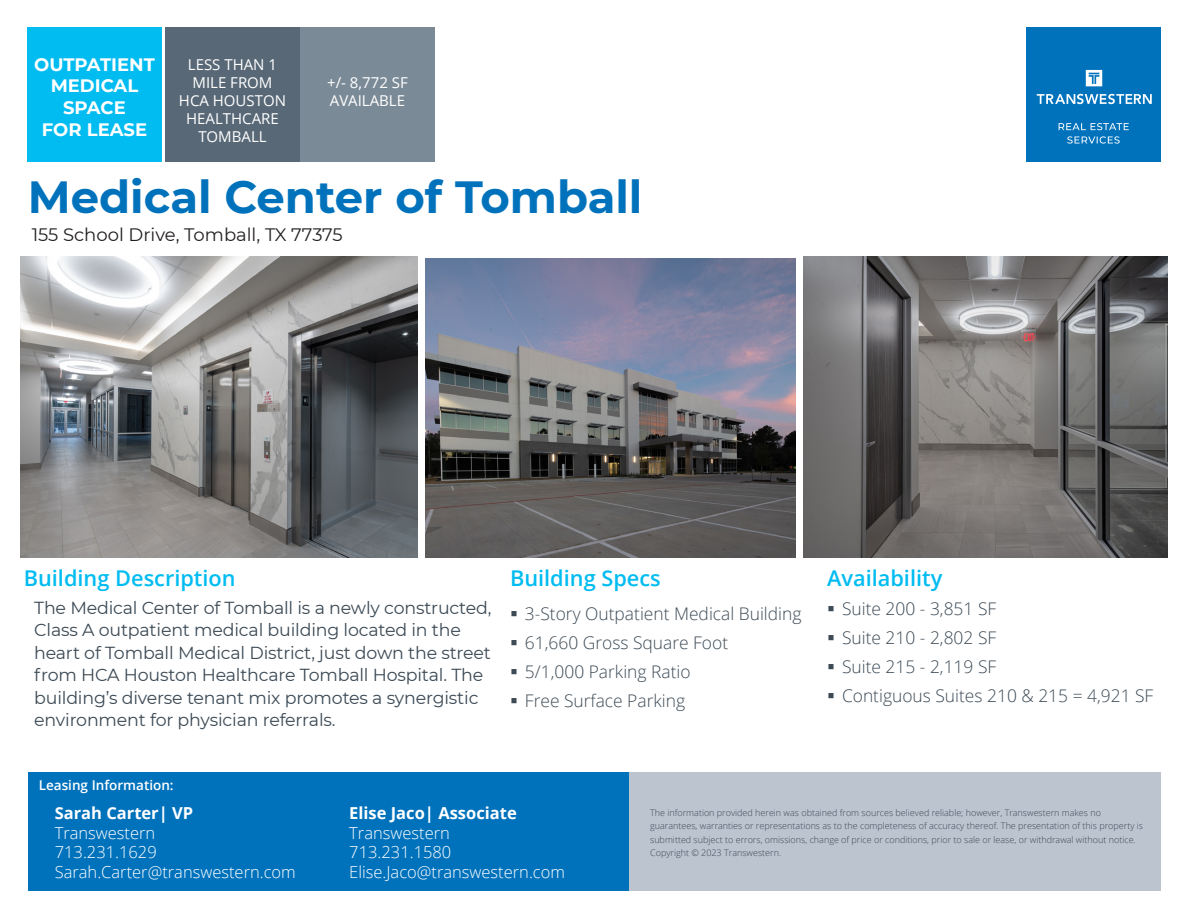
<style>
.page{position:relative;width:1188px;height:918px;background:#fff}
.page>*{position:absolute;margin:0;border:0;box-sizing:border-box;transform-origin:0 0}
.H1{font:700 45px "Montserrat";color:#0072bc}
.Bullet{font:600 21.75px "Open Sans";color:#00bcf1}
.Main_Header_Box{font:700 18px "Montserrat";color:#fff}
.t1{font:18px "Montserrat";color:#231f20}
.Bullet-2{font:17.4px/22.5px "Montserrat";letter-spacing:-.01em;color:#3c4a55}
.t2{font:300 17.4px "Open Sans";color:#3c4a55}
.Broker_Contact_Info{font:300 16.5px "Open Sans";color:#fff}
.Broker_Name{font:700 16.5px "Open Sans";color:#fff}
.Broker_Name-2{font:300 16.5px "Open Sans";color:#fff}
.Secondary_Header_Boxes{font:15px/18px "Open Sans";color:#fff;text-align:center}
.H3-White{font:600 13.5px "Open Sans";color:#fff}
.Legal{font:300 9px/13.5px "Open Sans";color:#3c4a55}
</style>
<div class="page">
<div style="left:1026px;top:27px;width:135px;height:135px;background:#0072bc"></div>
<svg style="left:1067px;top:136px;width:53px;height:8px"></svg>
<svg style="left:1059px;top:123px;width:70px;height:7px"></svg>
<svg style="left:1037px;top:94px;width:115px;height:10px"></svg>
<svg style="left:1086px;top:70px;width:16px;height:16px"></svg>
<img style="left:425px;top:258px;width:371px;height:300px">
<img style="left:21px;top:257px;width:396px;height:301px">
<img style="left:804px;top:257px;width:363px;height:301px">
<div style="left:360px;top:772px;width:801px;height:119px;background:#bcc4d0"></div>
<div style="left:28px;top:772px;width:601px;height:119px;background:#0072bc"></div>
<div style="left:165px;top:27px;width:135px;height:135px;background:#586876"></div>
<div style="left:27px;top:27px;width:135px;height:135px;background:#00bcf1"></div>
<div style="left:300px;top:27px;width:135px;height:135px;background:#7b8a97"></div>
<p class="Main_Header_Box" style="left:34px;top:51px;width:122px">OUTPATIENT</p>
<p class="Main_Header_Box" style="left:51px;top:73px;width:89px">MEDICAL</p>
<p class="Main_Header_Box" style="left:63px;top:95px;width:64px">SPACE</p>
<p class="Main_Header_Box" style="left:42px;top:116px;width:107px">FOR LEASE</p>
<p class="Secondary_Header_Boxes" style="left:179px;top:55px;width:109px">LESS THAN 1<br>MILE FROM<br>HCA HOUSTON<br>HEALTHCARE<br>TOMBALL</p>
<p class="Secondary_Header_Boxes" style="left:327px;top:73px;width:82px">+/- 8,772 SF</p>
<p class="Secondary_Header_Boxes" style="left:330px;top:91px;width:77px">AVAILABLE</p>
<p class="H1" style="left:28px;top:165px;width:616px">Medical Center of Tomball</p>
<h2 class="t1" style="left:32px;top:222px;width:313px">155 School Drive, Tomball, TX 77375</h2>
<h3 class="Bullet" style="left:24px;top:563px;width:213px">Building Description</h3>
<p class="Bullet-2" style="left:34px;top:596px;width:459px">The Medical Center of Tomball is a newly constructed, Class A outpatient medical building located in the heart of Tomball Medical District, just down the street from HCA Houston Healthcare Tomball Hospital. The building’s diverse tenant mix promotes a synergistic environment for physician referrals.</p>
<h3 class="Bullet" style="left:510px;top:563px;width:152px">Building Specs</h3>
<p class="t2" style="left:525px;top:602px;width:278px">3-Story Outpatient Medical Building</p>
<p class="t2" style="left:525px;top:631px;width:205px">61,660 Gross Square Foot</p>
<p class="t2" style="left:525px;top:660px;width:167px">5/1,000 Parking Ratio</p>
<p class="t2" style="left:525px;top:689px;width:162px">Free Surface Parking</p>
<p class="Bullet" style="left:827px;top:563px;width:117px">Availability</p>
<p class="t2" style="left:842px;top:597px;width:156px">Suite 200 - 3,851 SF</p>
<p class="t2" style="left:842px;top:626px;width:156px">Suite 210 - 2,802 SF</p>
<p class="t2" style="left:842px;top:655px;width:156px">Suite 215 - 2,119 SF</p>
<p class="t2" style="left:842px;top:684px;width:313px">Contiguous Suites 210 &amp; 215 = 4,921 SF</p>
<p class="H3-White" style="left:39px;top:776px;width:136px">Leasing Information:</p>
<p class="Broker_Name" style="left:55px;top:801px;width:140px">Sarah Carter| VP</p>
<p class="Broker_Name-2" style="left:55px;top:821px;width:102px">Transwestern</p>
<p class="Broker_Contact_Info" style="left:55px;top:841px;width:104px">713.231.1629</p>
<p class="Broker_Contact_Info" style="left:55px;top:861px;width:243px">Sarah.Carter@transwestern.com</p>
<p class="Broker_Name" style="left:349px;top:801px;width:169px">Elise Jaco| Associate</p>
<p class="Broker_Name-2" style="left:349px;top:821px;width:102px">Transwestern</p>
<p class="Broker_Contact_Info" style="left:349px;top:841px;width:104px">713.231.1580</p>
<p class="Broker_Contact_Info" style="left:349px;top:861px;width:217px">Elise.Jaco@transwestern.com</p>
<p class="Legal" style="left:650px;top:806px;width:494px">The information provided herein was obtained from sources believed reliable; however, Transwestern makes no guarantees, warranties or representations as to the completeness of accuracy thereof. The presentation of this property is submitted subject to errors, omissions, change of price or conditions, prior to sale or lease, or withdrawal without notice.</p>
<p class="Legal" style="left:650px;top:846px;width:133px">Copyright © 2023 Transwestern.</p>
</div>
